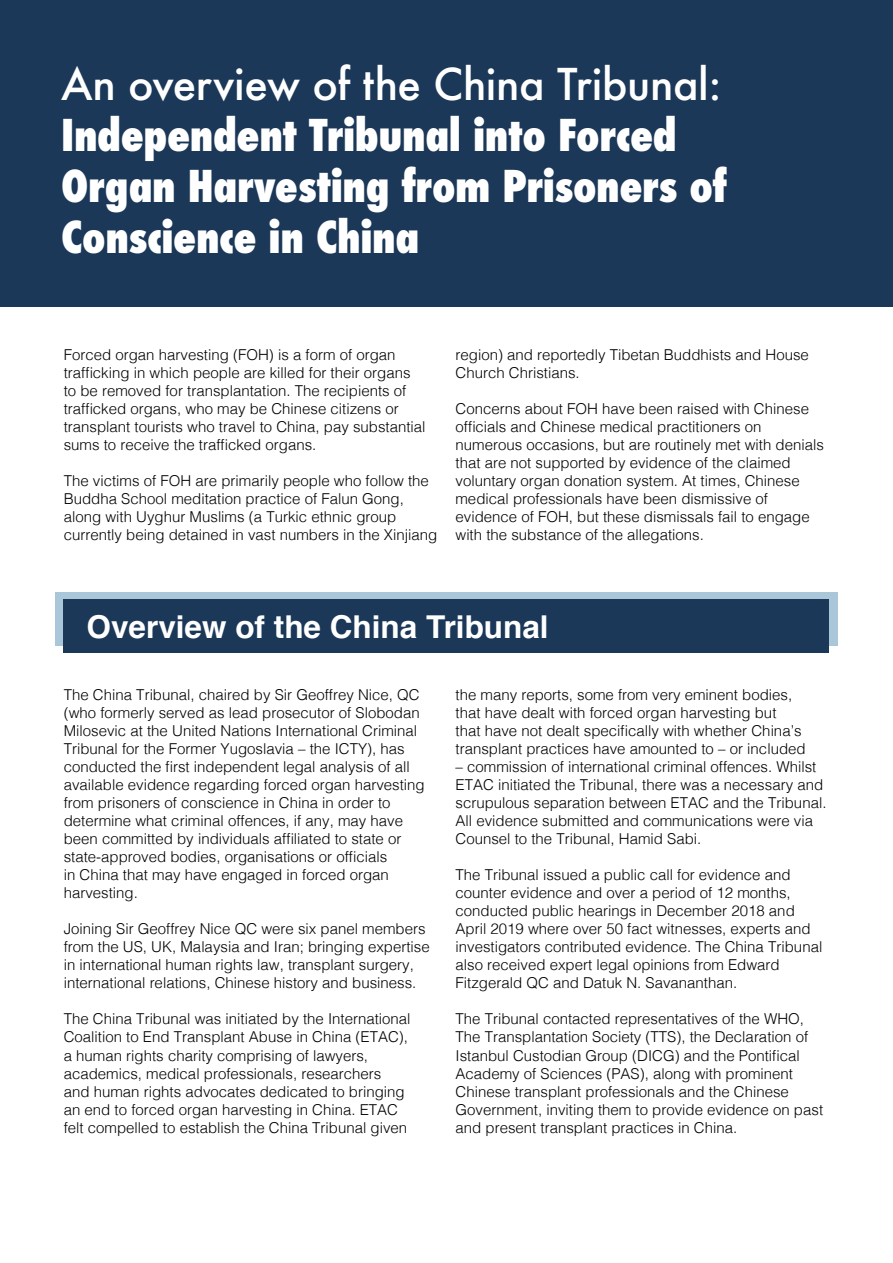
<style>
.page{position:relative;width:893px;height:1263px;background:#fff}
.page>*{position:absolute;margin:0;border:0;box-sizing:border-box;transform-origin:0 0}
.t1{font:800 condensed 42.6px/51.2px "Futura";letter-spacing:-.01em;color:#fff}
.t2{font:500 42.6px "Futura";letter-spacing:-.01em;color:#fff}
.t3{font:700 31.5px "Helvetica";color:#fff}
.t4{font:300 15px/18px "Helvetica";color:#000}
</style>
<div class="page">
<div style="left:0;top:0;width:893px;height:306px;background:#1b3858"></div>
<div style="left:55px;top:592px;width:783px;height:54px;background:#aac7da"></div>
<div style="left:64px;top:599px;width:765px;height:54px;background:#1b3858"></div>
<h1 class="t2" style="left:61px;top:55px;width:662px">An overview of the China Tribunal:</h1>
<h1 class="t1" style="left:61px;top:110px;width:667px">Independent Tribunal into Forced<br>Organ Harvesting from Prisoners of<br>Conscience in China</h1>
<p class="t4" style="left:64px;top:345px;width:363px">Forced organ harvesting (FOH) is a form of organ trafficking in which people are killed for their organs to be removed for transplantation. The recipients of trafficked organs, who may be Chinese citizens or transplant tourists who travel to China, pay substantial sums to receive the trafficked organs.</p>
<p class="t4" style="left:64px;top:471px;width:375px">The victims of FOH are primarily people who follow the Buddha School meditation practice of Falun Gong, along with Uyghur Muslims (a Turkic ethnic group currently being detained in vast numbers in the Xinjiang</p>
<p class="t4" style="left:455px;top:345px;width:355px">region) and reportedly Tibetan Buddhists and House<br>Church Christians.</p>
<p class="t4" style="left:455px;top:399px;width:370px">Concerns about FOH have been raised with Chinese officials and Chinese medical practitioners on numerous occasions, but are routinely met with denials that are not supported by evidence of the claimed voluntary organ donation system. At times, Chinese medical professionals have been dismissive of evidence of FOH, but these dismissals fail to engage with the substance of the allegations.</p>
<h2 class="t3" style="left:87px;top:601px;width:464px">Overview of the China Tribunal</h2>
<p class="t4" style="left:64px;top:685px;width:362px">The China Tribunal, chaired by Sir Geoffrey Nice, QC (who formerly served as lead prosecutor of Slobodan Milosevic at the United Nations International Criminal Tribunal for the Former Yugoslavia – the ICTY), has conducted the first independent legal analysis of all available evidence regarding forced organ harvesting from prisoners of conscience in China in order to determine what criminal offences, if any, may have been committed by individuals affiliated to state or state-approved bodies, organisations or officials<br>in China that may have engaged in forced organ harvesting.</p>
<p class="t4" style="left:64px;top:919px;width:367px">Joining Sir Geoffrey Nice QC were six panel members from the US, UK, Malaysia and Iran; bringing expertise in international human rights law, transplant surgery, international relations, Chinese history and business.</p>
<p class="t4" style="left:64px;top:1009px;width:348px">The China Tribunal was initiated by the International Coalition to End Transplant Abuse in China (ETAC), a human rights charity comprising of lawyers, academics, medical professionals, researchers and human rights advocates dedicated to bringing an end to forced organ harvesting in China. ETAC felt compelled to establish the China Tribunal given</p>
<p class="t4" style="left:455px;top:685px;width:352px">the many reports, some from very eminent bodies, that have dealt with forced organ harvesting but<br>that have not dealt specifically with whether China’s transplant practices have amounted to – or included</p>
<p class="t4" style="left:455px;top:757px;width:372px">– commission of international criminal offences. Whilst ETAC initiated the Tribunal, there was a necessary and scrupulous separation between ETAC and the Tribunal.<br>All evidence submitted and communications were via Counsel to the Tribunal, Hamid Sabi.</p>
<p class="t4" style="left:455px;top:865px;width:368px">The Tribunal issued a public call for evidence and counter evidence and over a period of 12 months, conducted public hearings in December 2018 and April 2019 where over 50 fact witnesses, experts and investigators contributed evidence. The China Tribunal also received expert legal opinions from Edward Fitzgerald QC and Datuk N. Savananthan.</p>
<p class="t4" style="left:455px;top:1009px;width:369px">The Tribunal contacted representatives of the WHO, The Transplantation Society (TTS), the Declaration of Istanbul Custodian Group (DICG) and the Pontifical Academy of Sciences (PAS), along with prominent Chinese transplant professionals and the Chinese Government, inviting them to provide evidence on past and present transplant practices in China.</p>
</div>
